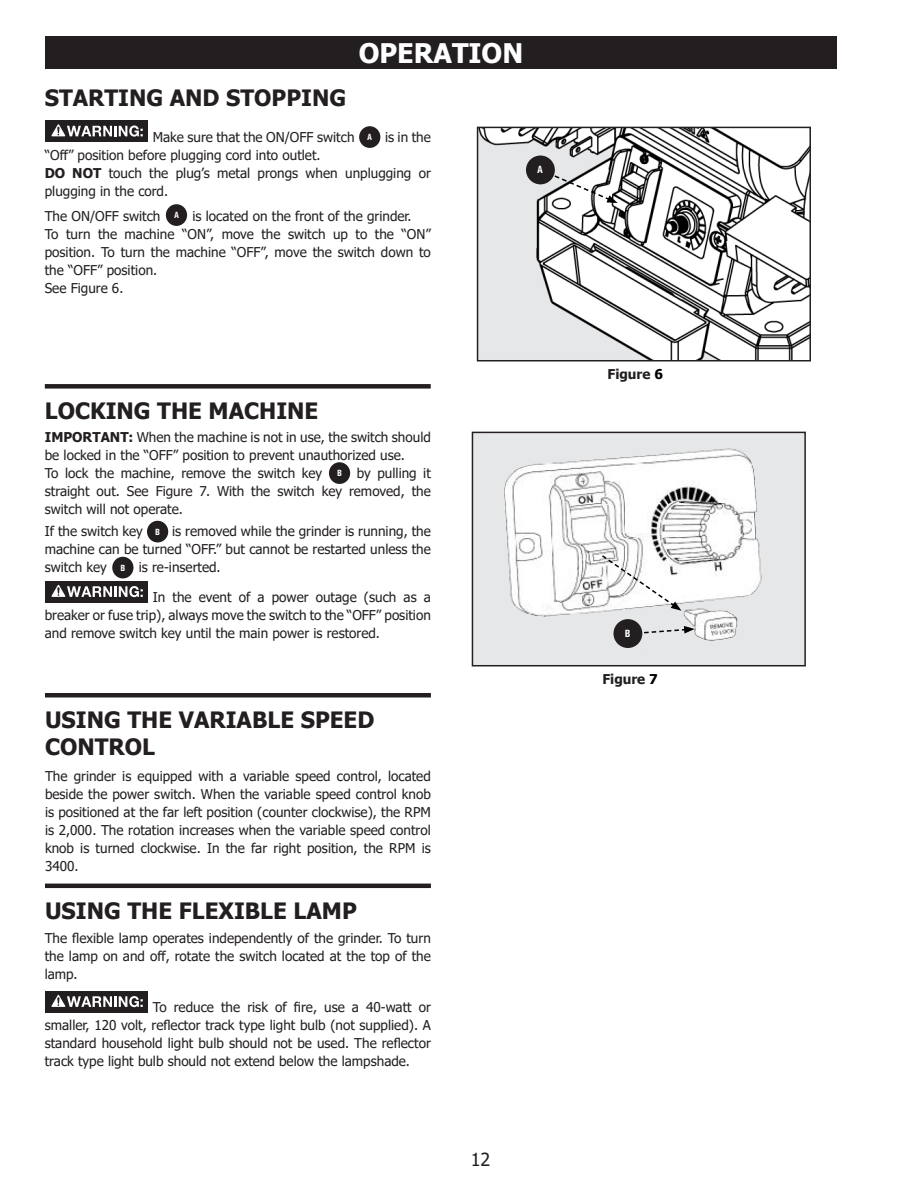
<style>
.page{position:relative;width:918px;height:1188px;background:#fff}
.page>*{position:absolute;margin:0;border:0;box-sizing:border-box;transform-origin:0 0}
.t1{font:700 27px "Tahoma";color:#fff}
.t2{font:700 22.5px/27px "Tahoma";color:#231f20}
.t3{font:18px "Tahoma";color:#231f20}
.t4{font:13.5px/18px "Tahoma";color:#231f20;text-align:justify}
.t5{font:700 13.5px "Tahoma";color:#231f20}
.Table_of_Contents{font:700 condensed 10.5px "Univers";color:#fff}
.Table_of_Contents-2{font:700 condensed 9px "Univers";color:#fff}
.s1{font-weight:700}
.s2{color:#000}
</style>
<div class="page">
<div style="left:45px;top:36px;width:792px;height:32px;background:#231f20"></div>
<div style="left:45px;top:121px;width:102px;height:21px;background:#231f20"></div>
<svg style="left:51px;top:124px;width:92px;height:13px"></svg>
<div style="left:359px;top:126px;width:21px;height:22px;background:#231f20;border-radius:50%"></div>
<div style="left:166px;top:204px;width:21px;height:22px;background:#231f20;border-radius:50%"></div>
<div style="left:329px;top:462px;width:21px;height:22px;background:#231f20;border-radius:50%"></div>
<div style="left:147px;top:521px;width:21px;height:21px;background:#231f20;border-radius:50%"></div>
<div style="left:112px;top:557px;width:21px;height:21px;background:#231f20;border-radius:50%"></div>
<div style="left:45px;top:581px;width:102px;height:21px;background:#231f20"></div>
<svg style="left:51px;top:585px;width:92px;height:12px"></svg>
<div style="left:45px;top:991px;width:102px;height:21px;background:#231f20"></div>
<svg style="left:51px;top:995px;width:92px;height:12px"></svg>
<img style="left:480px;top:130px;width:328px;height:228px">
<div style="left:477px;top:127px;width:334px;height:234px;border:2px solid #231f20"></div>
<div style="left:472px;top:432px;width:333px;height:234px;background:#e6e7e9"></div>
<img style="left:504px;top:448px;width:258px;height:200px">
<div style="left:472px;top:432px;width:334px;height:234px;border:2px solid #231f20"></div>
<div style="left:45px;top:384px;width:386px;height:5px;background:#231f20"></div>
<div style="left:45px;top:693px;width:386px;height:5px;background:#231f20"></div>
<hr style="left:45px;top:884px;width:386px;height:4px;background:#231f20">
<svg style="left:553px;top:174px;width:65px;height:29px"></svg>
<svg style="left:643px;top:626px;width:52px;height:8px"></svg>
<svg style="left:600px;top:554px;width:81px;height:57px"></svg>
<div style="left:526px;top:156px;width:29px;height:28px;background:#231f20;border-radius:50%"></div>
<div style="left:613px;top:619px;width:29px;height:29px;background:#231f20;border-radius:50%"></div>
<p class="t2" style="left:45px;top:85px;width:303px">STARTING AND STOPPING</p>
<p class="t1" style="left:359px;top:34px;width:166px">OPERATION</p>
<p class="t4" style="left:153px;top:129px;width:203px">Make sure that the ON/OFF switch</p>
<p class="Table_of_Contents-2" style="left:367px;top:132px;width:6px">A</p>
<p class="t4" style="left:385px;top:129px;width:47px">is in the</p>
<p class="t4" style="left:45px;top:147px;width:277px">“Off” position before plugging cord into outlet.</p>
<p class="t4" style="left:45px;top:165px;width:388px"><span class="s1">DO NOT</span> touch the plug’s metal prongs when unplugging or plugging in the cord.</p>
<p class="t4" style="left:45px;top:208px;width:117px">The ON/OFF switch</p>
<p class="Table_of_Contents-2" style="left:174px;top:210px;width:6px">A</p>
<p class="t4" style="left:192px;top:208px;width:221px">is located on the front of the grinder.</p>
<p class="t4" style="left:45px;top:226px;width:388px">To turn the machine “ON”, move the switch up to the “ON” position. To turn the machine “OFF”, move the switch down to the “OFF” position.</p>
<p class="t4" style="left:45px;top:280px;width:80px">See Figure 6.</p>
<p class="Table_of_Contents" style="left:537px;top:163px;width:7px">A</p>
<p class="t2" style="left:45px;top:398px;width:275px">LOCKING THE MACHINE</p>
<p class="t4" style="left:45px;top:429px;width:388px"><span class="s1">IMPORTANT:</span> When the machine is not in use, the switch should be locked in the “OFF” position to prevent unauthorized use.</p>
<p class="t4" style="left:45px;top:465px;width:279px">To lock the machine, remove the switch key</p>
<p class="Table_of_Contents-2" style="left:337px;top:468px;width:6px">B</p>
<p class="t4" style="left:45px;top:465px;width:388px;text-indent:312px">by pulling it straight out. See Figure 7. With the switch key removed, the switch will not operate.</p>
<p class="t4" style="left:45px;top:523px;width:100px">If the switch key</p>
<p class="Table_of_Contents-2" style="left:155px;top:526px;width:6px">B</p>
<p class="t4" style="left:45px;top:523px;width:388px;text-indent:127px">is removed while the grinder is running, the machine can be turned “OFF.” but cannot be restarted unless the switch key</p>
<p class="Table_of_Contents-2" style="left:120px;top:563px;width:6px">B</p>
<p class="t4" style="left:139px;top:559px;width:83px">is re-inserted.</p>
<p class="t4" style="left:45px;top:589px;width:388px;text-indent:108px">In the event of a power outage (such as a breaker or fuse trip), always move the switch to the “OFF” position and remove switch key until the main power is restored.</p>
<p class="t2" style="left:45px;top:707px;width:331px">USING THE VARIABLE SPEED<br>CONTROL</p>
<p class="t4" style="left:45px;top:768px;width:387px">The grinder is equipped with a variable speed control, located beside the power switch. When the variable speed control knob is positioned at the far left position (counter clockwise), the RPM is 2,000. The rotation increases when the variable speed control knob is turned clockwise. In the far right position, the RPM is 3400.</p>
<p class="t2" style="left:45px;top:898px;width:313px">USING THE FLEXIBLE LAMP</p>
<p class="t4" style="left:45px;top:930px;width:388px">The flexible lamp operates independently of the grinder. To turn the lamp on and off, rotate the switch located at the top of the lamp.</p>
<p class="t4" style="left:45px;top:999px;width:388px;text-indent:108px">To reduce the risk of fire, use a 40-watt or smaller, 120 volt, reflector track type light bulb (not supplied). A standard household light bulb should not be used. The reflector track type light bulb should not extend below the lampshade.</p>
<h3 class="t3" style="left:471px;top:1147px;width:21px">12</h3>
<p class="t5" style="left:608px;top:365px;width:57px">Figure <span class="s2">6</span></p>
<p class="Table_of_Contents" style="left:625px;top:627px;width:7px">B</p>
<p class="t5" style="left:602px;top:670px;width:57px">Figure <span class="s2">7</span></p>
</div>
